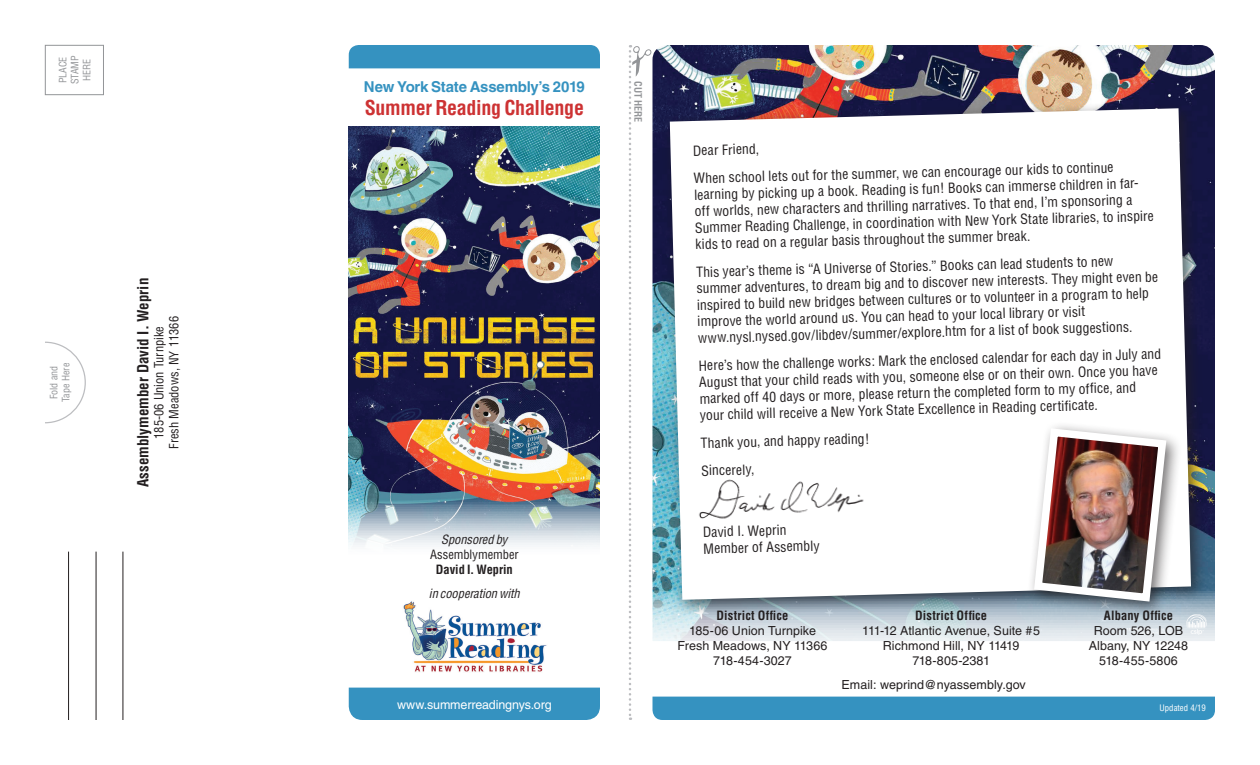
<style>
.page{position:relative;width:1260px;height:765px;background:#fff}
.page>*{position:absolute;margin:0;border:0;box-sizing:border-box;transform-origin:0 0}
.t1{font:700 condensed 20px "Helvetica";letter-spacing:-.015em;color:#cd3233}
.t2{font:700 condensed 15px "Helvetica";color:#231f20}
.t3{font:700 15px "Helvetica";letter-spacing:-.015em;color:#3592c0}
.t4{font:condensed 13.75px/16.6px "Helvetica";color:#231f20}
.t5{font:12.5px/15px "Helvetica";letter-spacing:.005em;color:#231f20;text-align:center}
.t6{font:condensed 12.5px/15px "Helvetica";color:#231f20;text-align:center}
.t7{font:700 condensed 12.5px "Helvetica";letter-spacing:.015em;color:#231f20}
.t8{font:italic condensed 12.5px "Helvetica";letter-spacing:-.005em;color:#231f20}
.t9{font:12.5px "Helvetica";letter-spacing:-.01em;color:#fff}
.t10{font:700 condensed 12.5px "Helvetica";letter-spacing:-.005em;color:#231f20}
.t11{font:condensed 10px/12px "Helvetica";color:#939598}
.t12{font:700 condensed 10px "Helvetica";color:#939598}
.t13{font:condensed 8.75px "Helvetica";color:#fff}
</style>
<div class="page">
<img style="left:349px;top:126px;width:251px;height:419px">
<hr style="left:68px;top:552px;width:1px;height:168px;background:#231f20">
<hr style="left:96px;top:552px;width:1px;height:168px;background:#231f20">
<hr style="left:123px;top:552px;width:1px;height:168px;background:#231f20">
<svg style="left:45px;top:341px;width:41px;height:83px"></svg>
<div style="left:45px;top:45px;width:59px;height:50px;border:1px solid #939598"></div>
<div style="left:349px;top:45px;width:251px;height:23px;background:#3592c0"></div>
<div style="left:349px;top:688px;width:251px;height:32px;background:#3592c0"></div>
<img style="left:403px;top:601px;width:144px;height:71px">
<svg style="left:629px;top:45px;width:586px;height:675px"></svg>
<img style="left:692px;top:470px;width:182px;height:59px">
<p class="t11" style="left:57px;top:84px;width:30px;text-align:center;rotate:-90deg">PLACE<br>STAMP<br>HERE</p>
<p class="t11" style="left:48px;top:402px;width:40px;rotate:-90deg">Fold and<br>Tape Here</p>
<p class="t2" style="left:134px;top:487px;width:211px;rotate:-90deg">Assemblymember David I. Weprin</p>
<p class="t6" style="left:151px;top:449px;width:134px;rotate:-90deg">185-06 Union Turnpike<br>Fresh Meadows, NY 11366</p>
<p class="t3" style="left:364px;top:77px;width:222px">New York State Assembly’s 2019</p>
<h1 class="t1" style="left:365px;top:95px;width:221px">Summer Reading Challenge</h1>
<p class="t8" style="left:441px;top:531px;width:68px">Sponsored by</p>
<p class="t6" style="left:430px;top:547px;width:90px">Assemblymember</p>
<p class="t10" style="left:436px;top:561px;width:79px">David I. Weprin</p>
<p class="t8" style="left:429px;top:586px;width:92px">in cooperation with</p>
<p class="t12" style="left:644px;top:81px;width:43px;rotate:90deg">CUT HERE</p>
<p class="t4" style="left:693px;top:137px;width:422px;line-height:26.2px;rotate:-1deg">Dear Friend,<br>When school lets out for the summer, we can encourage our kids to continue</p>
<p class="t4" style="left:694px;top:184px;width:461px;rotate:-1deg">learning by picking up a book. Reading is fun! Books can immerse children in far&shy;off worlds, new characters and thrilling narratives. To that end, I’m sponsoring a Summer Reading Challenge, in coordination with New York State libraries, to inspire kids to read on a regular basis throughout the summer break.</p>
<p class="t4" style="left:696px;top:262px;width:463px;rotate:-1deg">This year’s theme is “A Universe of Stories.” Books can lead students to new summer adventures, to dream big and to discover new interests. They might even be inspired to build new bridges between cultures or to volunteer in a program to help improve the world around us. You can head to your local library or visit www.nysl.nysed.gov/libdev/summer/explore.htm for a list of book suggestions.</p>
<p class="t4" style="left:699px;top:355px;width:464px;rotate:-1deg">Here’s how the challenge works: Mark the enclosed calendar for each day in July and August that your child reads with you, someone else or on their own. Once you have marked off 40 days or more, please return the completed form to my offi ce, and your child will receive a New York State Excellence in Reading certifi cate.</p>
<p class="t4" style="left:700px;top:428px;width:170px;line-height:28.2px;rotate:-1deg">Thank you, and happy reading!<br>Sincerely,</p>
<p class="t4" style="left:703px;top:524px;width:118px;rotate:-1deg">David I. Weprin<br>Member of Assembly</p>
<p class="t7" style="left:717px;top:607px;width:73px">District Office</p>
<p class="t5" style="left:678px;top:623px;width:151px">185-06 Union Turnpike<br>Fresh Meadows, NY 11366<br>718-454-3027</p>
<p class="t7" style="left:915px;top:607px;width:73px">District Office</p>
<p class="t5" style="left:862px;top:623px;width:179px">111-12 Atlantic Avenue, Suite #5<br>Richmond Hill, NY 11419<br>718-805-2381</p>
<p class="t5" style="left:842px;top:677px;width:186px">Email: weprind@nyassembly.gov</p>
<p class="t7" style="left:1104px;top:607px;width:71px">Albany Office</p>
<p class="t5" style="left:1089px;top:623px;width:101px">Room 526, LOB<br>Albany, NY 12248<br>518-455-5806</p>
<p class="t9" style="left:397px;top:697px;width:156px">www.summerreadingnys.org</p>
<p class="t13" style="left:1160px;top:702px;width:48px">Updated 4/19</p>
</div>
